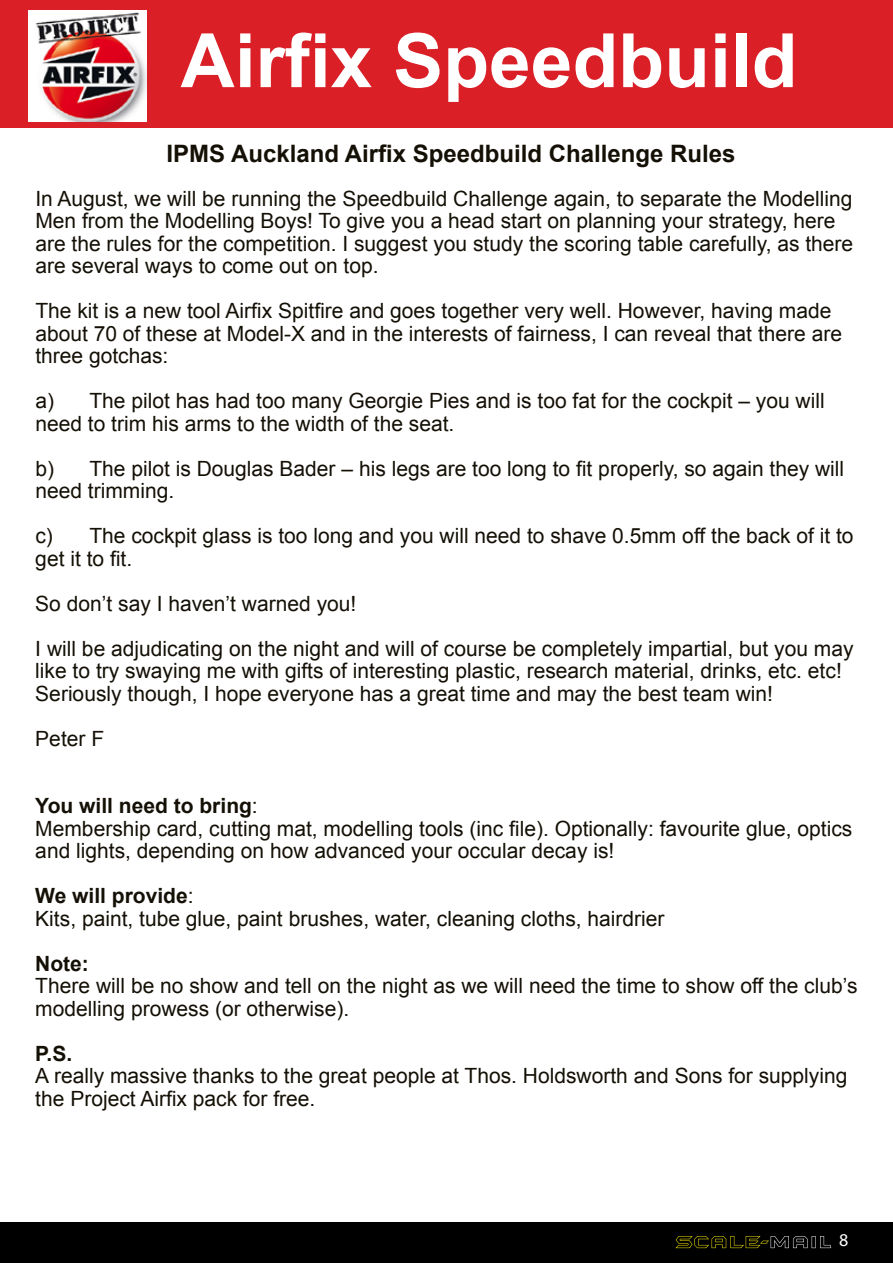
<style>
.page{position:relative;width:893px;height:1263px;background:#fff}
.page>*{position:absolute;margin:0;border:0;box-sizing:border-box;transform-origin:0 0}
.t1{font:700 75px "Arial";color:#fff}
.t2{font:700 24px "Arial";color:#141006}
.t3{font:21px/22.5px "Arial";color:#141006}
.t4{font:700 21px "Arial";color:#141006}
.t5{font:18px "Myriad Pro";color:#fff}
.s1{font-weight:700}
</style>
<div class="page">
<div style="left:0;top:0;width:893px;height:128px;background:#da1f27"></div>
<div style="left:0;top:1222px;width:893px;height:41px;background:#000"></div>
<svg style="left:675px;top:1236px;width:157px;height:12px"></svg>
<img style="left:28px;top:10px;width:118px;height:112px">
<h1 class="t1" style="left:181px;top:11px;width:618px">Airfix Speedbuild</h1>
<p class="t2" style="left:167px;top:138px;width:571px">IPMS Auckland Airfix Speedbuild Challenge Rules</p>
<p class="t3" style="left:35px;top:187px;width:819px">In August, we will be running the Speedbuild Challenge again, to separate the Modelling Men from the Modelling Boys! To give you a head start on planning your strategy, here are the rules for the competition. I suggest you study the scoring table carefully, as there are several ways to come out on top.</p>
<p class="t3" style="left:35px;top:300px;width:808px">The kit is a new tool Airfix Spitfire and goes together very well. However, having made about 70 of these at Model-X and in the interests of fairness, I can reveal that there are three gotchas:</p>
<p class="t3" style="left:35px;top:390px;width:791px">a) The pilot has had too many Georgie Pies and is too fat for the cockpit – you will need to trim his arms to the width of the seat.</p>
<p class="t3" style="left:35px;top:457px;width:810px">b) The pilot is Douglas Bader – his legs are too long to fit properly, so again they will need trimming.</p>
<p class="t3" style="left:35px;top:525px;width:820px">c) The cockpit glass is too long and you will need to shave 0.5mm off the back of it to get it to fit.</p>
<p class="t3" style="left:35px;top:581px;width:820px;line-height:45px">So don’t say I haven’t warned you!<br>I will be adjudicating on the night and will of course be completely impartial, but you may</p>
<p class="t3" style="left:35px;top:660px;width:808px">like to try swaying me with gifts of interesting plastic, research material, drinks, etc. etc!<br>Seriously though, I hope everyone has a great time and may the best team win!</p>
<p class="t3" style="left:35px;top:727px;width:70px">Peter F</p>
<p class="t3" style="left:35px;top:795px;width:818px"><span class="s1">You will need to bring</span>:<br>Membership card, cutting mat, modelling tools (inc file). Optionally: favourite glue, optics and lights, depending on how advanced your occular decay is!</p>
<p class="t3" style="left:35px;top:885px;width:631px"><span class="s1">We will provide</span>:<br>Kits, paint, tube glue, paint brushes, water, cleaning cloths, hairdrier</p>
<p class="t4" style="left:35px;top:949px;width:55px">Note:</p>
<p class="t3" style="left:35px;top:975px;width:824px">There will be no show and tell on the night as we will need the time to show off the club’s modelling prowess (or otherwise).</p>
<p class="t4" style="left:35px;top:1039px;width:38px">P.S.</p>
<p class="t3" style="left:35px;top:1065px;width:814px">A really massive thanks to the great people at Thos. Holdsworth and Sons for supplying the Project Airfix pack for free.</p>
<p class="t5" style="left:839px;top:1229px;width:11px">8</p>
</div>
